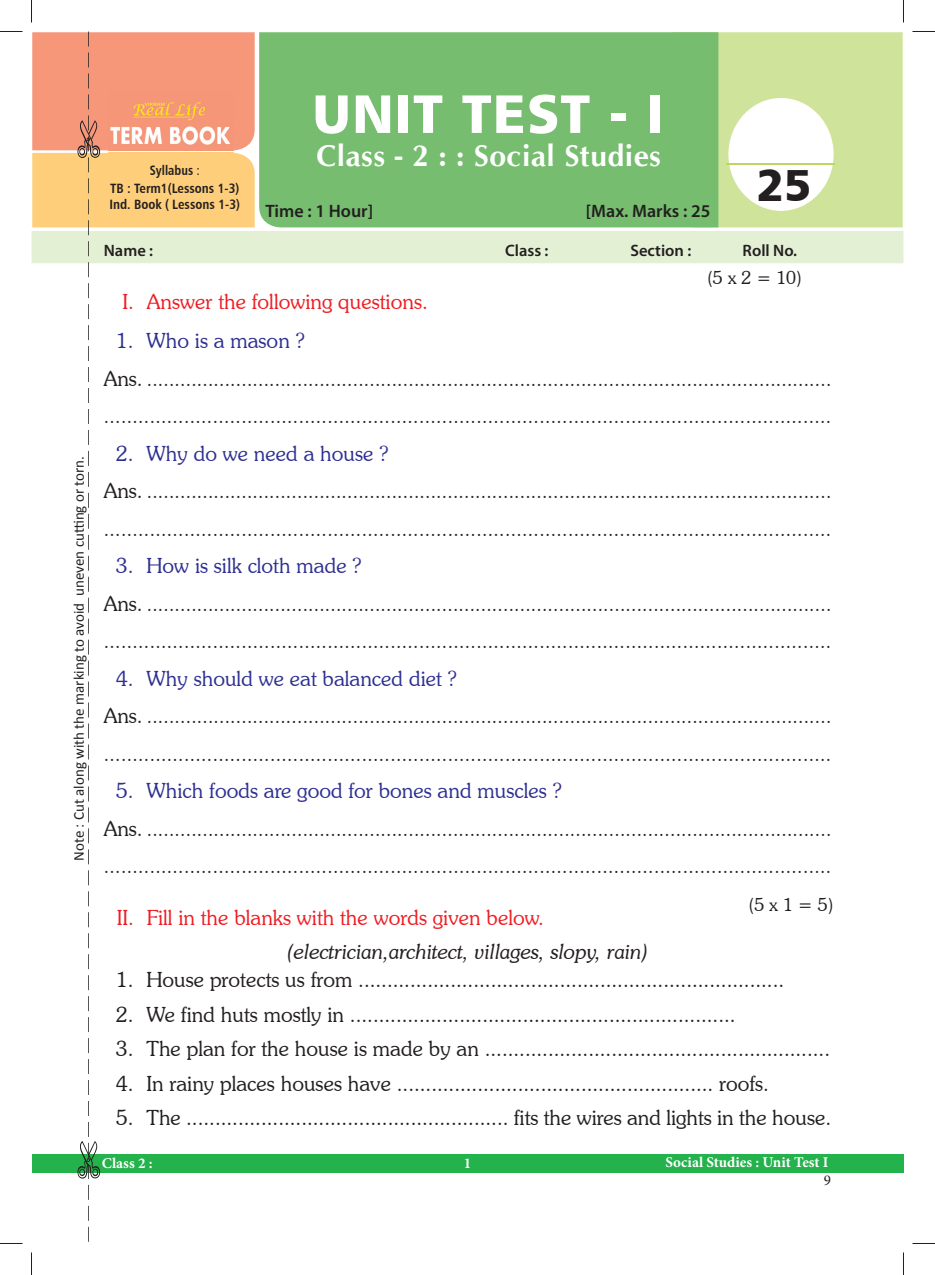
<style>
.page{position:relative;width:935px;height:1275px;background:#fff}
.page>*{position:absolute;margin:0;border:0;box-sizing:border-box;transform-origin:0 0}
.t1{font:54px "Humanist 777 BT Black B";letter-spacing:.02em;color:#fff}
.t2{font:45px "Humanist 777 BT Black B";color:#231f20}
.t3{font:700 30px "CG Omega";letter-spacing:.02em;color:#fff}
.t4{font:300 21px "Souvenir IT Cby BT";color:#231f20}
.t5{font:300 21px "Souvenir IT Cby BT";color:#2e3092}
.t6{font:300 21px "Souvenir IT Cby BT";color:#ee1d23}
.t7{font:italic 300 21px "Souvenir IT Cby BT";color:#231f20}
.t8{font:300 19.5px/37.5px "Souvenir IT Cby BT";color:#231f20}
.t9{font:600 18px "Myriad Pro";color:#231f20}
.t10{font:300 18px "Souvenir IT Cby BT";color:#231f20}
.t11{font:600 16.5px "Myriad Pro";color:#231f20}
.t12{font:15px "Calibri";color:#231f20}
.t13{font:700 15px "Minion Pro";color:#fff}
.t14{font:15px "Minion Pro";color:#231f20}
.t15{font:13.5px/17.7px "Humanist 777 BT Bold Condensed B";color:#231f20;text-align:center;scale:.95 1}
.t16{font:13.5px "Humanist 777 BT Bold Condensed B";color:#231f20}
.s1{font-family:"Humanist 777 BT Roman Condensed B"}
.s2{font-size:21px}
</style>
<div class="page">
<div style="left:32px;top:1154px;width:871px;height:19px;background:#23b24b"></div>
<svg style="left:88px;top:1227px;width:1px;height:15px"></svg>
<svg style="left:88px;top:1206px;width:1px;height:15px"></svg>
<svg style="left:88px;top:1185px;width:1px;height:15px"></svg>
<svg style="left:88px;top:1101px;width:1px;height:15px"></svg>
<svg style="left:88px;top:1080px;width:1px;height:15px"></svg>
<svg style="left:88px;top:1059px;width:1px;height:15px"></svg>
<svg style="left:88px;top:1038px;width:1px;height:15px"></svg>
<svg style="left:88px;top:1017px;width:1px;height:15px"></svg>
<svg style="left:88px;top:996px;width:1px;height:15px"></svg>
<svg style="left:88px;top:975px;width:1px;height:15px"></svg>
<svg style="left:88px;top:954px;width:1px;height:15px"></svg>
<svg style="left:88px;top:933px;width:1px;height:15px"></svg>
<svg style="left:88px;top:912px;width:1px;height:15px"></svg>
<svg style="left:88px;top:891px;width:1px;height:15px"></svg>
<svg style="left:88px;top:870px;width:1px;height:15px"></svg>
<svg style="left:88px;top:849px;width:1px;height:15px"></svg>
<svg style="left:88px;top:828px;width:1px;height:15px"></svg>
<svg style="left:88px;top:807px;width:1px;height:15px"></svg>
<svg style="left:88px;top:786px;width:1px;height:15px"></svg>
<svg style="left:88px;top:765px;width:1px;height:15px"></svg>
<svg style="left:88px;top:744px;width:1px;height:15px"></svg>
<svg style="left:88px;top:723px;width:1px;height:15px"></svg>
<svg style="left:88px;top:702px;width:1px;height:15px"></svg>
<svg style="left:88px;top:661px;width:1px;height:35px"></svg>
<svg style="left:88px;top:640px;width:1px;height:15px"></svg>
<svg style="left:88px;top:619px;width:1px;height:15px"></svg>
<svg style="left:88px;top:598px;width:1px;height:15px"></svg>
<svg style="left:88px;top:577px;width:1px;height:15px"></svg>
<svg style="left:88px;top:556px;width:1px;height:15px"></svg>
<svg style="left:88px;top:493px;width:1px;height:15px"></svg>
<svg style="left:88px;top:472px;width:1px;height:15px"></svg>
<svg style="left:88px;top:451px;width:1px;height:15px"></svg>
<svg style="left:88px;top:430px;width:1px;height:15px"></svg>
<svg style="left:88px;top:409px;width:1px;height:15px"></svg>
<svg style="left:88px;top:388px;width:1px;height:15px"></svg>
<svg style="left:88px;top:367px;width:1px;height:15px"></svg>
<svg style="left:88px;top:346px;width:1px;height:15px"></svg>
<svg style="left:88px;top:325px;width:1px;height:15px"></svg>
<svg style="left:88px;top:304px;width:1px;height:15px"></svg>
<svg style="left:88px;top:283px;width:1px;height:15px"></svg>
<svg style="left:32px;top:32px;width:871px;height:245px;background:#bacd95"></svg>
<svg style="left:77px;top:1122px;width:23px;height:57px"></svg>
<svg style="left:0;top:31px;width:22px;height:1px"></svg>
<svg style="left:912px;top:31px;width:23px;height:1px"></svg>
<svg style="left:0;top:1243px;width:22px;height:1px"></svg>
<svg style="left:912px;top:1243px;width:23px;height:1px"></svg>
<svg style="left:31px;top:0;width:1px;height:22px"></svg>
<svg style="left:31px;top:1252px;width:1px;height:23px"></svg>
<svg style="left:903px;top:0;width:1px;height:22px"></svg>
<svg style="left:903px;top:1252px;width:1px;height:23px"></svg>
<svg style="left:88px;top:514px;width:1px;height:36px"></svg>
<p class="t12" style="left:73px;top:861px;width:406px;rotate:-90deg">Note : Cut along with the marking to avoid uneven cu ng or torn.</p>
<h1 class="t1" style="left:312px;top:79px;width:353px">UNIT TEST - I</h1>
<h3 class="t3" style="left:316px;top:138px;width:346px">Class - 2 : : Social Studies</h3>
<p class="t9" style="left:265px;top:200px;width:109px">Time : 1 Hour]</p>
<p class="t9" style="left:586px;top:200px;width:126px">[Max. Marks : 25</p>
<p class="t15" style="left:110px;top:161px;width:138px">Syllabus <span class="s1">:<br></span>TB : Term1(Lessons 1-3)</p>
<p class="t16" style="left:109px;top:195px;width:132px">Ind. Book ( Lessons 1-3)</p>
<p class="t11" style="left:104px;top:241px;width:51px">Name :</p>
<p class="t11" style="left:505px;top:241px;width:45px">Class :</p>
<p class="t11" style="left:630px;top:241px;width:62px">Section :</p>
<p class="t11" style="left:742px;top:241px;width:56px">Roll No.</p>
<p class="t6" style="left:122px;top:289px;width:307px">I. Answer the following questions.</p>
<h2 class="t2" style="left:756px;top:156px;width:57px">25</h2>
<p class="t10" style="left:707px;top:266px;width:97px">(5 x 2 = 10)</p>
<p class="t5" style="left:116px;top:328px;width:190px">1. Who is a mason ?</p>
<p class="t8" style="left:104px;top:360px;width:729px"><span class="s2">Ans.</span> ........................................................................................................................... ...............................................................................................................................</p>
<p class="t5" style="left:116px;top:440px;width:274px">2. Why do we need a house ?</p>
<p class="t8" style="left:104px;top:472px;width:729px"><span class="s2">Ans.</span> ........................................................................................................................... ...............................................................................................................................</p>
<p class="t5" style="left:116px;top:553px;width:247px">3. How is silk cloth made ?</p>
<p class="t8" style="left:104px;top:585px;width:729px"><span class="s2">Ans.</span> ........................................................................................................................... ...............................................................................................................................</p>
<p class="t5" style="left:116px;top:665px;width:342px">4. Why should we eat balanced diet ?</p>
<p class="t8" style="left:104px;top:697px;width:729px"><span class="s2">Ans.</span> ........................................................................................................................... ...............................................................................................................................</p>
<p class="t5" style="left:116px;top:778px;width:447px">5. Which foods are good for bones and muscles ?</p>
<p class="t8" style="left:104px;top:810px;width:729px"><span class="s2">Ans.</span> ........................................................................................................................... ...............................................................................................................................</p>
<p class="t6" style="left:117px;top:905px;width:428px">II. Fill in the blanks with the words given below.</p>
<p class="t10" style="left:748px;top:894px;width:87px">(5 x 1 = 5)</p>
<p class="t7" style="left:287px;top:938px;width:363px">(electrician,architect, villages, slopy, rain)</p>
<p class="t4" style="left:116px;top:967px;width:669px">1. House protects us from ..........................................................................</p>
<p class="t4" style="left:116px;top:1001px;width:621px">2. We find huts mostly in ...................................................................</p>
<p class="t4" style="left:116px;top:1036px;width:715px">3. The plan for the house is made by an ............................................................</p>
<p class="t4" style="left:116px;top:1070px;width:654px">4. In rainy places houses have ....................................................... roofs.</p>
<p class="t4" style="left:116px;top:1105px;width:716px">5. The ........................................................ fits the wires and lights in the house.</p>
<p class="t13" style="left:102px;top:1154px;width:52px">Class 2 :</p>
<p class="t13" style="left:464px;top:1154px;width:9px">1</p>
<p class="t13" style="left:665px;top:1153px;width:165px">Social Studies : Unit Test I</p>
<p class="t14" style="left:824px;top:1171px;width:9px">9</p>
</div>
